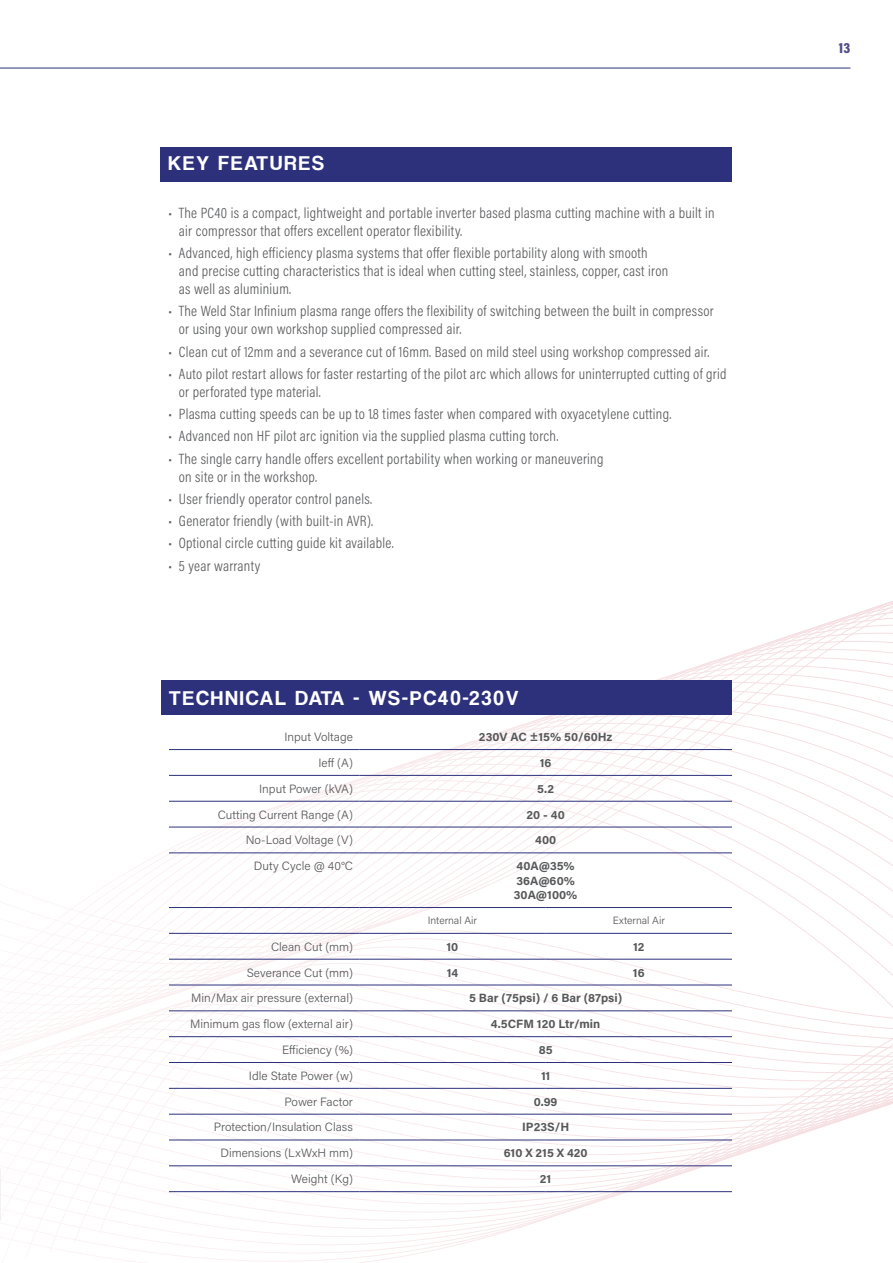
<style>
.page{position:relative;width:893px;height:1263px;background:#fff}
.page>*{position:absolute;margin:0;border:0;box-sizing:border-box;transform-origin:0 0}
.Headers{font:21px "Coolvetica Rg";letter-spacing:.1em;color:#fff}
.t1{font:300 15px/18px "Acumin Pro Cond";letter-spacing:.02em;color:#57585a}
.t2{font:900 15px "Acumin Pro Cond";color:#504f8d}
.Table_Left{font:300 12px "Acumin Pro";color:#57585a}
.Table_RIght{font:700 12px "Acumin Pro";color:#57585a}
.Table_RIght-2{font:300 10.5px "Acumin Pro";color:#57585a}
</style>
<div class="page">
<svg style="left:161px;top:601px;width:732px;height:91px"></svg>
<svg style="left:98px;top:692px;width:795px;height:543px"></svg>
<hr style="left:0;top:68px;width:850px;height:1px;background:#2d317c">
<div style="left:161px;top:147px;width:571px;height:34px;background:#2d317c"></div>
<div style="left:161px;top:681px;width:571px;height:34px;background:#2d317c"></div>
<hr style="left:359px;top:853px;width:187px;height:1px;background:#2d317c">
<hr style="left:546px;top:853px;width:186px;height:1px;background:#2d317c">
<hr style="left:359px;top:1010px;width:187px;height:1px;background:#2d317c">
<hr style="left:546px;top:1010px;width:186px;height:1px;background:#2d317c">
<hr style="left:359px;top:1036px;width:187px;height:1px;background:#2d317c">
<hr style="left:546px;top:1036px;width:186px;height:1px;background:#2d317c">
<hr style="left:359px;top:1062px;width:187px;height:1px;background:#2d317c">
<hr style="left:546px;top:1062px;width:186px;height:1px;background:#2d317c">
<hr style="left:359px;top:1088px;width:187px;height:1px;background:#2d317c">
<hr style="left:546px;top:1088px;width:186px;height:1px;background:#2d317c">
<hr style="left:359px;top:1114px;width:187px;height:1px;background:#2d317c">
<hr style="left:546px;top:1114px;width:186px;height:1px;background:#2d317c">
<hr style="left:359px;top:1140px;width:187px;height:1px;background:#2d317c">
<hr style="left:546px;top:1140px;width:186px;height:1px;background:#2d317c">
<hr style="left:359px;top:1165px;width:187px;height:1px;background:#2d317c">
<hr style="left:546px;top:1165px;width:186px;height:1px;background:#2d317c">
<hr style="left:359px;top:1191px;width:187px;height:1px;background:#2d317c">
<hr style="left:546px;top:1191px;width:186px;height:1px;background:#2d317c">
<hr style="left:169px;top:749px;width:190px;height:1px;background:#2d317c">
<hr style="left:359px;top:749px;width:187px;height:1px;background:#2d317c">
<hr style="left:546px;top:749px;width:186px;height:1px;background:#2d317c">
<hr style="left:169px;top:775px;width:190px;height:1px;background:#2d317c">
<hr style="left:359px;top:775px;width:187px;height:1px;background:#2d317c">
<hr style="left:546px;top:775px;width:186px;height:1px;background:#2d317c">
<hr style="left:169px;top:801px;width:190px;height:1px;background:#2d317c">
<hr style="left:359px;top:801px;width:187px;height:1px;background:#2d317c">
<hr style="left:546px;top:801px;width:186px;height:1px;background:#2d317c">
<hr style="left:169px;top:827px;width:190px;height:1px;background:#2d317c">
<hr style="left:359px;top:827px;width:187px;height:1px;background:#2d317c">
<hr style="left:546px;top:827px;width:186px;height:1px;background:#2d317c">
<hr style="left:169px;top:853px;width:190px;height:1px;background:#2d317c">
<hr style="left:169px;top:907px;width:190px;height:1px;background:#2d317c">
<hr style="left:359px;top:907px;width:187px;height:1px;background:#2d317c">
<hr style="left:546px;top:907px;width:186px;height:1px;background:#2d317c">
<hr style="left:169px;top:933px;width:190px;height:1px;background:#2d317c">
<hr style="left:359px;top:933px;width:187px;height:1px;background:#2d317c">
<hr style="left:546px;top:933px;width:186px;height:1px;background:#2d317c">
<hr style="left:169px;top:959px;width:190px;height:1px;background:#2d317c">
<hr style="left:359px;top:959px;width:187px;height:1px;background:#2d317c">
<hr style="left:546px;top:959px;width:186px;height:1px;background:#2d317c">
<hr style="left:169px;top:985px;width:190px;height:1px;background:#2d317c">
<hr style="left:359px;top:985px;width:187px;height:1px;background:#2d317c">
<hr style="left:546px;top:985px;width:186px;height:1px;background:#2d317c">
<hr style="left:169px;top:1010px;width:190px;height:1px;background:#2d317c">
<hr style="left:169px;top:1036px;width:190px;height:1px;background:#2d317c">
<hr style="left:169px;top:1062px;width:190px;height:1px;background:#2d317c">
<hr style="left:169px;top:1088px;width:190px;height:1px;background:#2d317c">
<hr style="left:169px;top:1114px;width:190px;height:1px;background:#2d317c">
<hr style="left:169px;top:1140px;width:190px;height:1px;background:#2d317c">
<hr style="left:169px;top:1165px;width:190px;height:1px;background:#2d317c">
<hr style="left:169px;top:1191px;width:190px;height:1px;background:#2d317c">
<p class="Headers" style="left:168px;top:151px;width:157px">KEY FEATURES</p>
<p class="t1" style="left:179px;top:203px;width:537px;text-indent:-10px">• The PC40 is a compact, lightweight and portable inverter based plasma cutting machine with a built in air compressor that offers excellent operator flexibility.</p>
<p class="t1" style="left:179px;top:244px;width:491px;text-indent:-10px">• Advanced, high efficiency plasma systems that offer flexible portability along with smooth and precise cutting characteristics that is ideal when cutting steel, stainless, copper, cast iron as well as aluminium.</p>
<p class="t1" style="left:179px;top:302px;width:536px;text-indent:-10px">• The Weld Star Infinium plasma range offers the flexibility of switching between the built in compressor or using your own workshop supplied compressed air.</p>
<p class="t1" style="left:168px;top:342px;width:543px">• Clean cut of 12mm and a severance cut of 16mm. Based on mild steel using workshop compressed air.</p>
<p class="t1" style="left:179px;top:364px;width:549px;text-indent:-10px">• Auto pilot restart allows for faster restarting of the pilot arc which allows for uninterrupted cutting of grid or perforated type material.</p>
<p class="t1" style="left:168px;top:405px;width:504px">• Plasma cutting speeds can be up to 1.8 times faster when compared with oxyacetylene cutting.</p>
<p class="t1" style="left:168px;top:427px;width:391px">• Advanced non HF pilot arc ignition via the supplied plasma cutting torch.</p>
<p class="t1" style="left:179px;top:449px;width:426px;text-indent:-10px">• The single carry handle offers excellent portability when working or maneuvering on site or in the workshop.</p>
<p class="t1" style="left:168px;top:489px;width:205px">• User friendly operator control panels.</p>
<p class="t1" style="left:168px;top:512px;width:206px">• Generator friendly (with built-in AVR).</p>
<p class="t1" style="left:168px;top:534px;width:227px">• Optional circle cutting guide kit available.</p>
<p class="t1" style="left:168px;top:556px;width:93px">• 5 year warranty</p>
<p class="Headers" style="left:169px;top:686px;width:351px">TECHNICAL DATA - WS-PC40-230V</p>
<p class="Table_Left" style="left:284px;top:729px;width:70px">Input Voltage</p>
<p class="Table_RIght" style="left:479px;top:728px;width:135px">230V AC ±15% 50/60Hz</p>
<p class="Table_Left" style="left:318px;top:754px;width:36px">Ieff (A)</p>
<p class="Table_RIght" style="left:540px;top:754px;width:13px">16</p>
<p class="Table_Left" style="left:259px;top:780px;width:95px">Input Power (kVA)</p>
<p class="Table_RIght" style="left:537px;top:780px;width:18px">5.2</p>
<p class="Table_Left" style="left:218px;top:806px;width:137px">Cutting Current Range (A)</p>
<p class="Table_RIght" style="left:526px;top:806px;width:40px">20 - 40</p>
<p class="Table_Left" style="left:246px;top:832px;width:109px">No-Load Voltage (V)</p>
<p class="Table_RIght" style="left:535px;top:832px;width:23px">400</p>
<p class="Table_Left" style="left:254px;top:858px;width:100px">Duty Cycle @ 40°C</p>
<p class="Table_RIght" style="left:517px;top:857px;width:60px">40A@35%</p>
<p class="Table_RIght" style="left:516px;top:872px;width:60px">36A@60%</p>
<p class="Table_RIght" style="left:514px;top:886px;width:65px">30A@100%</p>
<p class="Table_RIght-2" style="left:428px;top:913px;width:51px">Internal Air</p>
<p class="Table_RIght-2" style="left:613px;top:913px;width:54px">External Air</p>
<p class="Table_Left" style="left:271px;top:938px;width:83px">Clean Cut (mm)</p>
<p class="Table_RIght" style="left:447px;top:938px;width:13px">10</p>
<p class="Table_RIght" style="left:633px;top:938px;width:13px">12</p>
<p class="Table_Left" style="left:247px;top:964px;width:108px">Severance Cut (mm)</p>
<p class="Table_RIght" style="left:447px;top:964px;width:13px">14</p>
<p class="Table_RIght" style="left:633px;top:964px;width:13px">16</p>
<p class="Table_Left" style="left:191px;top:990px;width:163px">Min/Max air pressure (external)</p>
<p class="Table_RIght" style="left:469px;top:990px;width:154px">5 Bar (75psi) / 6 Bar (87psi)</p>
<p class="Table_Left" style="left:190px;top:1016px;width:164px">Minimum gas flow (external air)</p>
<p class="Table_RIght" style="left:491px;top:1015px;width:111px">4.5CFM 120 Ltr/min</p>
<p class="Table_Left" style="left:282px;top:1041px;width:72px">Efficiency (%)</p>
<p class="Table_RIght" style="left:539px;top:1041px;width:15px">85</p>
<p class="Table_Left" style="left:249px;top:1067px;width:105px">Idle State Power (w)</p>
<p class="Table_RIght" style="left:541px;top:1067px;width:11px">11</p>
<p class="Table_Left" style="left:284px;top:1093px;width:70px">Power Factor</p>
<p class="Table_RIght" style="left:534px;top:1093px;width:25px">0.99</p>
<p class="Table_Left" style="left:214px;top:1119px;width:140px">Protection/Insulation Class</p>
<p class="Table_RIght" style="left:522px;top:1119px;width:49px">IP23S/H</p>
<p class="Table_Left" style="left:220px;top:1145px;width:134px">Dimensions (LxWxH mm)</p>
<p class="Table_RIght" style="left:504px;top:1145px;width:85px">610 X 215 X 420</p>
<p class="Table_Left" style="left:291px;top:1171px;width:63px">Weight (Kg)</p>
<p class="Table_RIght" style="left:540px;top:1170px;width:13px">21</p>
<p class="t2" style="left:839px;top:38px;width:13px">13</p>
</div>
